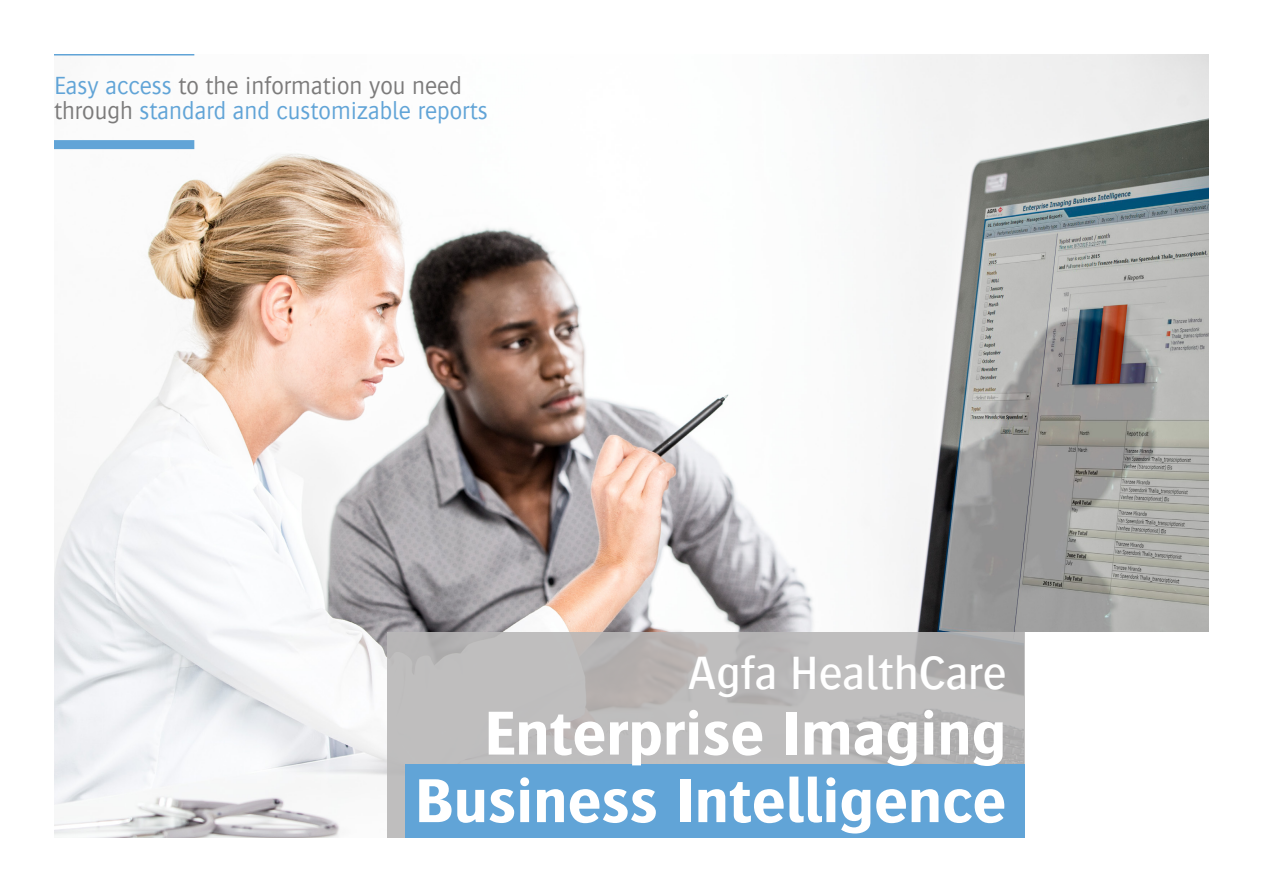
<style>
.page{position:relative;width:1263px;height:893px;background:#fff}
.page>*{position:absolute;margin:0;border:0;box-sizing:border-box;transform-origin:0 0}
.t1{font:700 64.5px/67.5px "Bosis For Agfa";color:#fff;text-align:right}
.t2{font:500 48px "Bosis For Agfa";color:#fff}
.t3{font:300 25.5px/25.5px "Bosis For Agfa";color:#61a4d7}
.s1{color:#7c7b7b}
</style>
<div class="page">
<img style="left:54px;top:54px;width:1155px;height:784px">
<div style="left:1024px;top:632px;width:213px;height:221px;background:#fff"></div>
<div style="left:54px;top:140px;width:140px;height:9px;background:#61a4d7"></div>
<hr style="left:54px;top:54px;width:140px;height:2px;background:#61a4d7">
<svg style="left:387px;top:632px;width:637px;height:206px;background:#bab8b8"></svg>
<div style="left:405px;top:764px;width:619px;height:74px;background:#61a4d7"></div>
<p class="t3" style="left:54px;top:72px;width:435px">Easy access <span class="s1">to the information you need through</span> standard and customizable reports</p>
<h2 class="t2" style="left:688px;top:647px;width:320px">Agfa HealthCare</h2>
<h1 class="t1" style="left:415px;top:698px;width:593px">Enterprise Imaging<br>Business Intelligence</h1>
</div>
